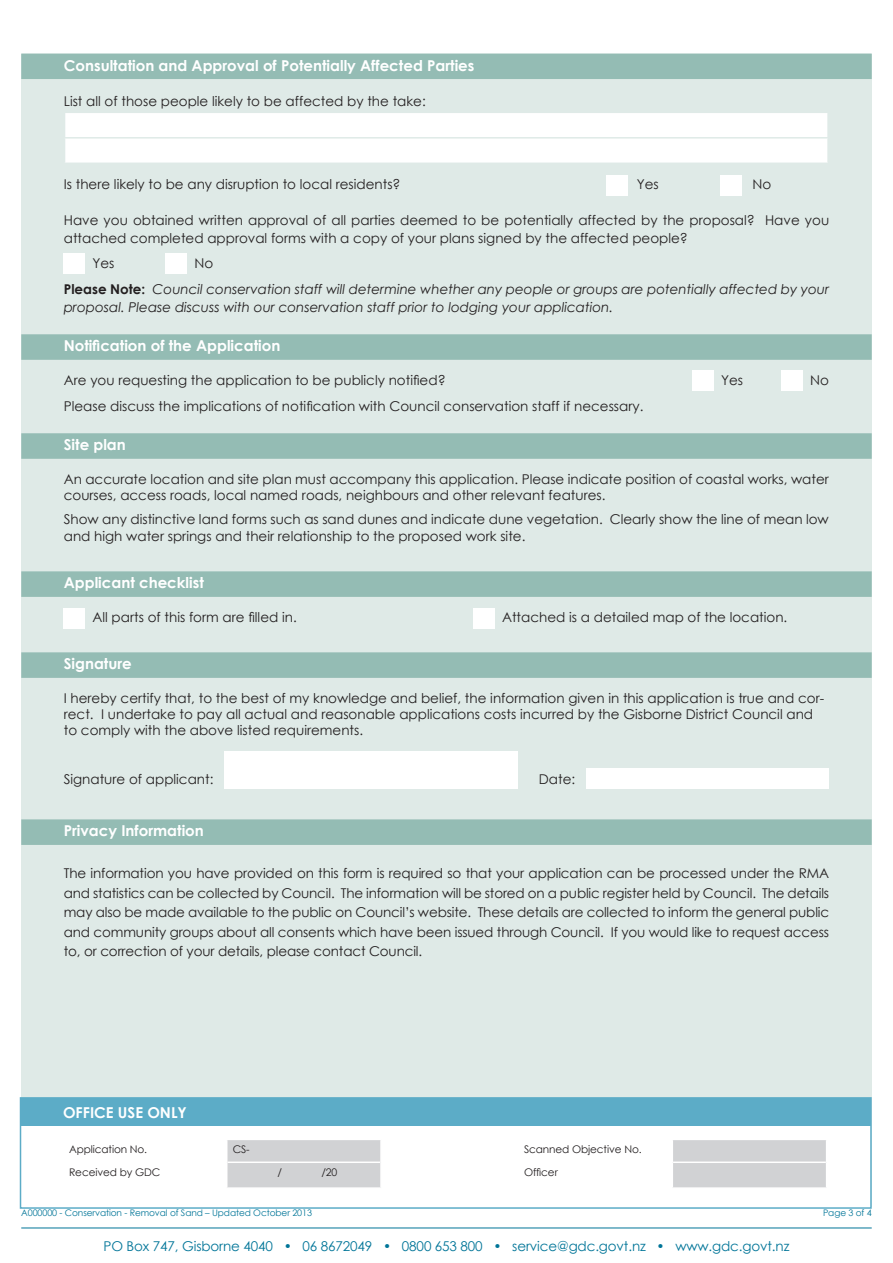
<style>
.page{position:relative;width:893px;height:1263px;background:#fff}
.page>*{position:absolute;margin:0;border:0;box-sizing:border-box;transform-origin:0 0}
.Section_Heading{font:700 15px "Century Gothic";color:#fff}
.Form_Titles_two_fiel{font:13.5px/16.2px "Century Gothic";color:#231f20}
.Form_Titles_checkbox{font:13.5px/19.5px "Century Gothic";color:#231f20}
.Form_Titles_checkbox-2{font:italic 13.5px/18px "Century Gothic";color:#231f20}
.t1{font:13.5px "Century Gothic";letter-spacing:-.01em;color:#007598}
.Form_Titles_two_fiel-2{font:10.5px "Century Gothic";letter-spacing:-.01em;color:#231f20}
.t2{font:9px "Century Gothic";letter-spacing:-.01em;color:#007598}
.s1{font-weight:700;font-style:normal}
</style>
<div class="page">
<hr style="left:21px;top:1227px;width:851px;height:1px;background:#007598">
<div style="left:21px;top:54px;width:851px;height:1152px;background:#dfeae7"></div>
<div style="left:21px;top:54px;width:851px;height:25px;background:#94bcb4"></div>
<div style="left:21px;top:334px;width:851px;height:26px;background:#94bcb4"></div>
<div style="left:21px;top:433px;width:851px;height:26px;background:#94bcb4"></div>
<div style="left:21px;top:571px;width:851px;height:26px;background:#94bcb4"></div>
<div style="left:21px;top:652px;width:851px;height:26px;background:#94bcb4"></div>
<div style="left:21px;top:819px;width:851px;height:26px;background:#94bcb4"></div>
<div style="left:65px;top:113px;width:763px;height:50px;background:#fff"></div>
<hr style="left:827px;top:139px;width:2px;height:24px;background:#dfeae7">
<div style="left:607px;top:175px;width:21px;height:20px;background:#fff"></div>
<div style="left:721px;top:175px;width:21px;height:20px;background:#fff"></div>
<div style="left:64px;top:254px;width:21px;height:20px;background:#fff"></div>
<div style="left:166px;top:254px;width:21px;height:20px;background:#fff"></div>
<div style="left:692px;top:371px;width:22px;height:20px;background:#fff"></div>
<div style="left:781px;top:371px;width:21px;height:20px;background:#fff"></div>
<div style="left:64px;top:608px;width:21px;height:20px;background:#fff"></div>
<div style="left:473px;top:608px;width:22px;height:20px;background:#fff"></div>
<div style="left:225px;top:751px;width:293px;height:37px;background:#fff"></div>
<div style="left:586px;top:768px;width:243px;height:21px;background:#fff"></div>
<div style="left:20px;top:1097px;width:852px;height:112px;background:#fff;border:2px solid #5cacc7"></div>
<div style="left:21px;top:1098px;width:850px;height:27px;background:#5cacc7"></div>
<svg style="left:227px;top:1140px;width:599px;height:48px"></svg>
<hr style="left:673px;top:1161px;width:153px;height:2px;background:#fff">
<p class="Section_Heading" style="left:64px;top:54px;width:412px">Consultation and Approval of Potentially Affected Parties</p>
<p class="Form_Titles_checkbox" style="left:64px;top:91px;width:363px">List all of those people likely to be affected by the take:</p>
<p class="Form_Titles_checkbox" style="left:64px;top:174px;width:338px">Is there likely to be any disruption to local residents?</p>
<p class="Form_Titles_checkbox" style="left:637px;top:174px;width:24px">Yes</p>
<p class="Form_Titles_checkbox" style="left:752px;top:174px;width:20px">No</p>
<p class="Form_Titles_checkbox" style="left:64px;top:211px;width:767px;line-height:18px">Have you obtained written approval of all parties deemed to be potentially affected by the proposal? Have you attached completed approval forms with a copy of your plans signed by the affected people?</p>
<p class="Form_Titles_checkbox" style="left:93px;top:253px;width:23px">Yes</p>
<p class="Form_Titles_checkbox" style="left:195px;top:253px;width:20px">No</p>
<p class="Form_Titles_checkbox-2" style="left:64px;top:280px;width:767px"><span class="s1">Please Note:</span> Council conservation staff will determine whether any people or groups are potentially affected by your proposal. Please discuss with our conservation staff prior to lodging your application.</p>
<p class="Section_Heading" style="left:64px;top:334px;width:218px">Notification of the Application</p>
<p class="Form_Titles_two_fiel" style="left:64px;top:371px;width:383px">Are you requesting the application to be publicly notified?</p>
<p class="Form_Titles_two_fiel" style="left:721px;top:371px;width:24px">Yes</p>
<p class="Form_Titles_two_fiel" style="left:810px;top:371px;width:20px">No</p>
<p class="Form_Titles_two_fiel" style="left:64px;top:398px;width:581px">Please discuss the implications of notification with Council conservation staff if necessary.</p>
<p class="Section_Heading" style="left:64px;top:433px;width:64px">Site plan</p>
<p class="Form_Titles_two_fiel" style="left:64px;top:470px;width:767px">An accurate location and site plan must accompany this application. Please indicate position of coastal works, water courses, access roads, local named roads, neighbours and other relevant features.</p>
<p class="Form_Titles_two_fiel" style="left:64px;top:511px;width:766px">Show any distinctive land forms such as sand dunes and indicate dune vegetation. Clearly show the line of mean low and high water springs and their relationship to the proposed work site.</p>
<p class="Section_Heading" style="left:64px;top:571px;width:142px">Applicant checklist</p>
<p class="Form_Titles_two_fiel" style="left:93px;top:608px;width:206px">All parts of this form are filled in.</p>
<p class="Form_Titles_two_fiel" style="left:502px;top:608px;width:287px">Attached is a detailed map of the location.</p>
<p class="Section_Heading" style="left:64px;top:652px;width:70px">Signature</p>
<p class="Form_Titles_two_fiel" style="left:64px;top:689px;width:762px">I hereby certify that, to the best of my knowledge and belief, the information given in this application is true and cor&shy;rect. I undertake to pay all actual and reasonable applications costs incurred by the Gisborne District Council and to comply with the above listed requirements.</p>
<p class="Form_Titles_two_fiel" style="left:64px;top:771px;width:151px">Signature of applicant:</p>
<p class="Form_Titles_two_fiel" style="left:539px;top:771px;width:38px">Date:</p>
<p class="Section_Heading" style="left:64px;top:819px;width:142px">Privacy Information</p>
<p class="Form_Titles_checkbox" style="left:64px;top:863px;width:767px;text-align:justify">The information you have provided on this form is required so that your application can be processed under the RMA and statistics can be collected by Council. The information will be stored on a public register held by Council. The details may also be made available to the public on Council’s website. These details are collected to inform the general public and community groups about all consents which have been issued through Council. If you would like to request access to, or correction of your details, please contact Council.</p>
<p class="Section_Heading" style="left:63px;top:1101px;width:125px">OFFICE USE ONLY</p>
<p class="Form_Titles_two_fiel-2" style="left:69px;top:1142px;width:80px">Application No.</p>
<p class="Form_Titles_two_fiel-2" style="left:233px;top:1142px;width:19px">CS-</p>
<p class="Form_Titles_two_fiel-2" style="left:524px;top:1142px;width:119px">Scanned Objective No.</p>
<p class="Form_Titles_two_fiel-2" style="left:69px;top:1165px;width:93px">Received by GDC</p>
<p class="Form_Titles_two_fiel-2" style="left:278px;top:1165px;width:6px">/</p>
<p class="Form_Titles_two_fiel-2" style="left:321px;top:1165px;width:18px">/20</p>
<p class="Form_Titles_two_fiel-2" style="left:524px;top:1165px;width:35px">Officer</p>
<p class="t2" style="left:21px;top:1206px;width:292px">A000000 - Conservation - Removal of Sand – Updated October 2013</p>
<p class="t2" style="left:823px;top:1206px;width:50px">Page 3 of 4</p>
<p class="t1" style="left:104px;top:1237px;width:687px">PO Box 747, Gisborne 4040 • 06 8672049 • 0800 653 800 • service@gdc.govt.nz • www.gdc.govt.nz</p>
</div>
